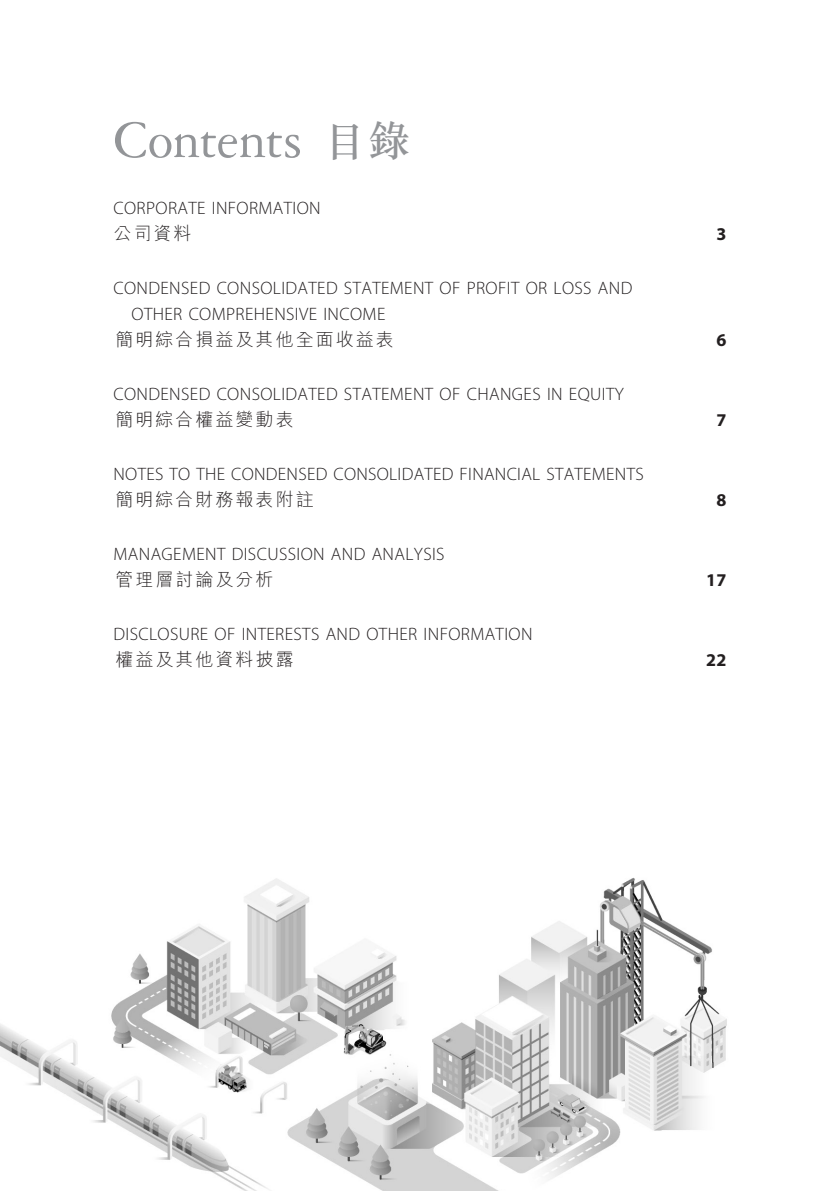
<style>
.page{position:relative;width:840px;height:1191px;background:#fff}
.page>*{position:absolute;margin:0;border:0;box-sizing:border-box;transform-origin:0 0}
._03_H1{font:56px "Garamond 3 LT Std";letter-spacing:-.01em;color:#939598}
.t1{font:300 18px/26px "Myriad Pro";letter-spacing:.02em;color:#231f20}
.t2{font:300 18px "M Hei HK";letter-spacing:.11em;color:#231f20}
.t3{font:700 18px "Myriad Pro";color:#231f20}
.s1{font-family:"M Sung HK";font-weight:500;font-size:42px}
</style>
<div class="page">
<img style="left:0;top:877px;width:727px;height:314px">
<p class="_03_H1" style="left:113px;top:110px;width:298px">Contents <span class="s1">目錄</span></p>
<p class="t1" style="left:113px;top:195px;width:209px">CORPORATE INFORMATION</p>
<p class="t2" style="left:113px;top:224px;width:79px">公司資料</p>
<p class="t3" style="left:716px;top:222px;width:11px">3</p>
<p class="t1" style="left:131px;top:275px;width:502px;text-indent:-18px">CONDENSED CONSOLIDATED STATEMENT OF PROFIT OR LOSS AND<br>OTHER COMPREHENSIVE INCOME</p>
<p class="t2" style="left:115px;top:330px;width:279px">簡明綜合損益及其他全面收益表</p>
<p class="t3" style="left:716px;top:328px;width:11px">6</p>
<p class="t1" style="left:113px;top:381px;width:511px">CONDENSED CONSOLIDATED STATEMENT OF CHANGES IN EQUITY</p>
<p class="t2" style="left:115px;top:410px;width:179px">簡明綜合權益變動表</p>
<p class="t3" style="left:716px;top:408px;width:11px">7</p>
<p class="t1" style="left:113px;top:461px;width:531px">NOTES TO THE CONDENSED CONSOLIDATED FINANCIAL STATEMENTS</p>
<p class="t2" style="left:115px;top:490px;width:199px">簡明綜合財務報表附註</p>
<p class="t3" style="left:716px;top:488px;width:11px">8</p>
<p class="t1" style="left:113px;top:541px;width:332px">MANAGEMENT DISCUSSION AND ANALYSIS</p>
<p class="t2" style="left:115px;top:570px;width:159px">管理層討論及分析</p>
<p class="t3" style="left:706px;top:568px;width:22px">17</p>
<p class="t1" style="left:113px;top:621px;width:420px">DISCLOSURE OF INTERESTS AND OTHER INFORMATION</p>
<p class="t2" style="left:115px;top:650px;width:179px">權益及其他資料披露</p>
<p class="t3" style="left:706px;top:648px;width:22px">22</p>
</div>
